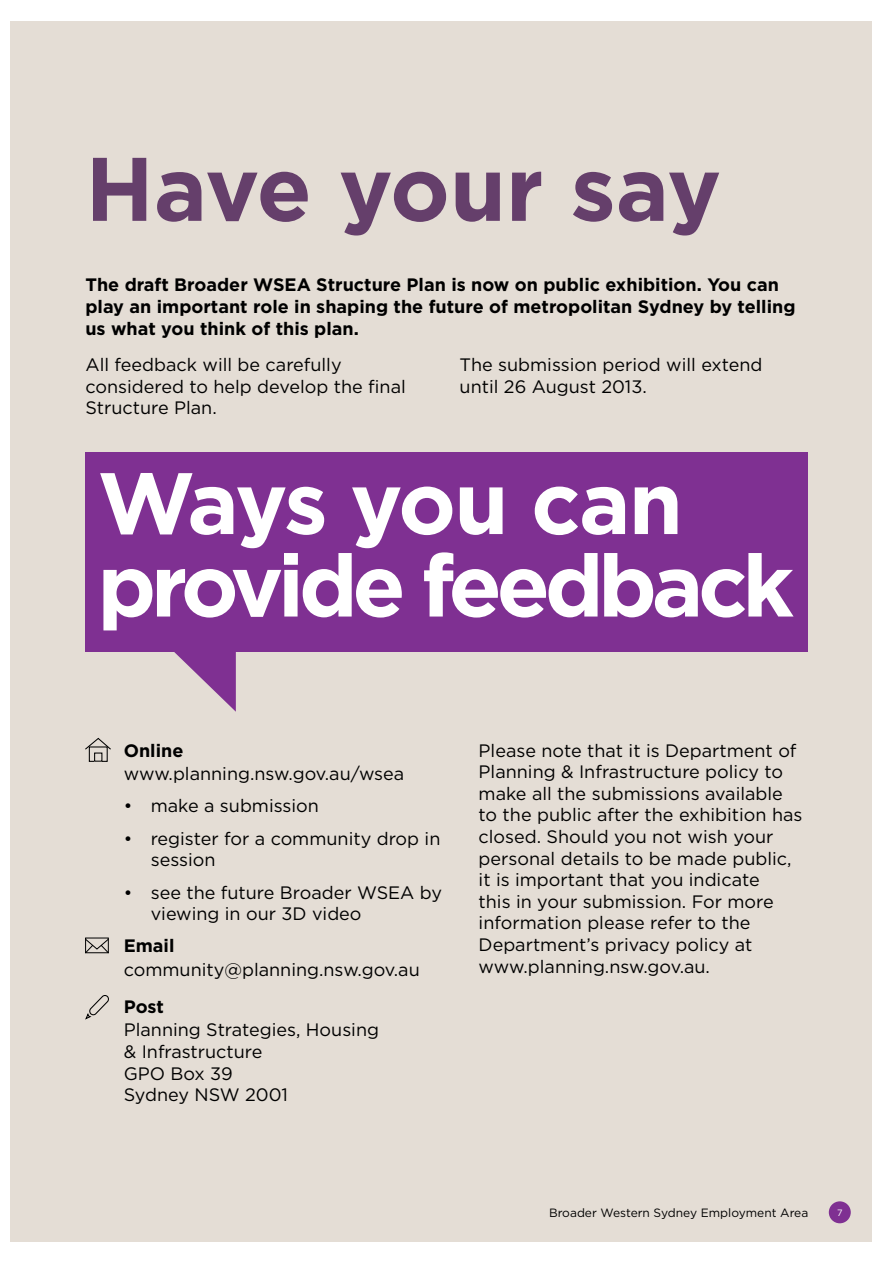
<style>
.page{position:relative;width:893px;height:1263px;background:#fff}
.page>*{position:absolute;margin:0;border:0;box-sizing:border-box;transform-origin:0 0}
.t1{font:700 90px "Gotham";letter-spacing:-.01em;color:#653f6b}
.t2{font:700 87px/82.5px "Gotham";letter-spacing:-.06em;color:#fff}
.t3{font:18px/21.6px "Gotham";color:#000}
.t4{font:700 18px/21.6px "Gotham";color:#000}
.t5{font:12px "Gotham";color:#000}
.t6{font:9.15px "Gotham";color:#fff}
</style>
<div class="page">
<div style="left:11px;top:21px;width:861px;height:1221px;background:#e4ddd5"></div>
<div style="left:829px;top:1201px;width:22px;height:22px;background:#7f3092;border-radius:50%"></div>
<div style="left:85px;top:452px;width:723px;height:199px;background:#7f3092"></div>
<svg style="left:85px;top:651px;width:151px;height:61px"></svg>
<svg style="left:85px;top:995px;width:24px;height:25px"></svg>
<svg style="left:85px;top:737px;width:26px;height:14px"></svg>
<div style="left:89px;top:747px;width:18px;height:14px;background:#e4ddd5"></div>
<div style="left:89px;top:746px;width:19px;height:16px;border:1px solid #000"></div>
<div style="left:94px;top:752px;width:8px;height:10px;border:1px solid #000"></div>
<svg style="left:85px;top:938px;width:24px;height:16px"></svg>
<h1 class="t1" style="left:85px;top:129px;width:637px">Have your say</h1>
<p class="t4" style="left:85px;top:274px;width:711px">The draft Broader WSEA Structure Plan is now on public exhibition. You can play an important role in shaping the future of metropolitan Sydney by telling us what you think of this plan.</p>
<p class="t3" style="left:85px;top:354px;width:322px">All feedback will be carefully considered to help develop the final<br>Structure Plan.</p>
<p class="t3" style="left:460px;top:354px;width:304px">The submission period will extend until 26 August 2013.</p>
<h2 class="t2" style="left:98px;top:461px;width:698px">Ways you can provide feedback</h2>
<p class="t4" style="left:124px;top:739px;width:61px">Online</p>
<p class="t3" style="left:124px;top:763px;width:282px">www.planning.nsw.gov.au/wsea</p>
<p class="t3" style="left:124px;top:795px;width:197px">• make a submission</p>
<p class="t3" style="left:151px;top:827px;width:291px;text-indent:-27px">• register for a community drop in session</p>
<p class="t3" style="left:151px;top:881px;width:293px;text-indent:-27px">• see the future Broader WSEA by viewing in our 3D video</p>
<p class="t4" style="left:124px;top:935px;width:52px">Email</p>
<p class="t3" style="left:124px;top:958px;width:298px">community@planning.nsw.gov.au</p>
<p class="t4" style="left:124px;top:995px;width:42px">Post</p>
<p class="t3" style="left:124px;top:1019px;width:257px">Planning Strategies, Housing &amp; Infrastructure<br>GPO Box 39<br>Sydney NSW 2001</p>
<p class="t3" style="left:479px;top:739px;width:325px">Please note that it is Department of Planning &amp; Infrastructure policy to make all the submissions available to the public after the exhibition has closed. Should you not wish your personal details to be made public, it is important that you indicate<br>this in your submission. For more information please refer to the Department’s privacy policy at www.planning.nsw.gov.au.</p>
<p class="t5" style="left:549px;top:1205px;width:261px">Broader Western Sydney Employment Area</p>
<p class="t6" style="left:837px;top:1206px;width:7px">7</p>
</div>
